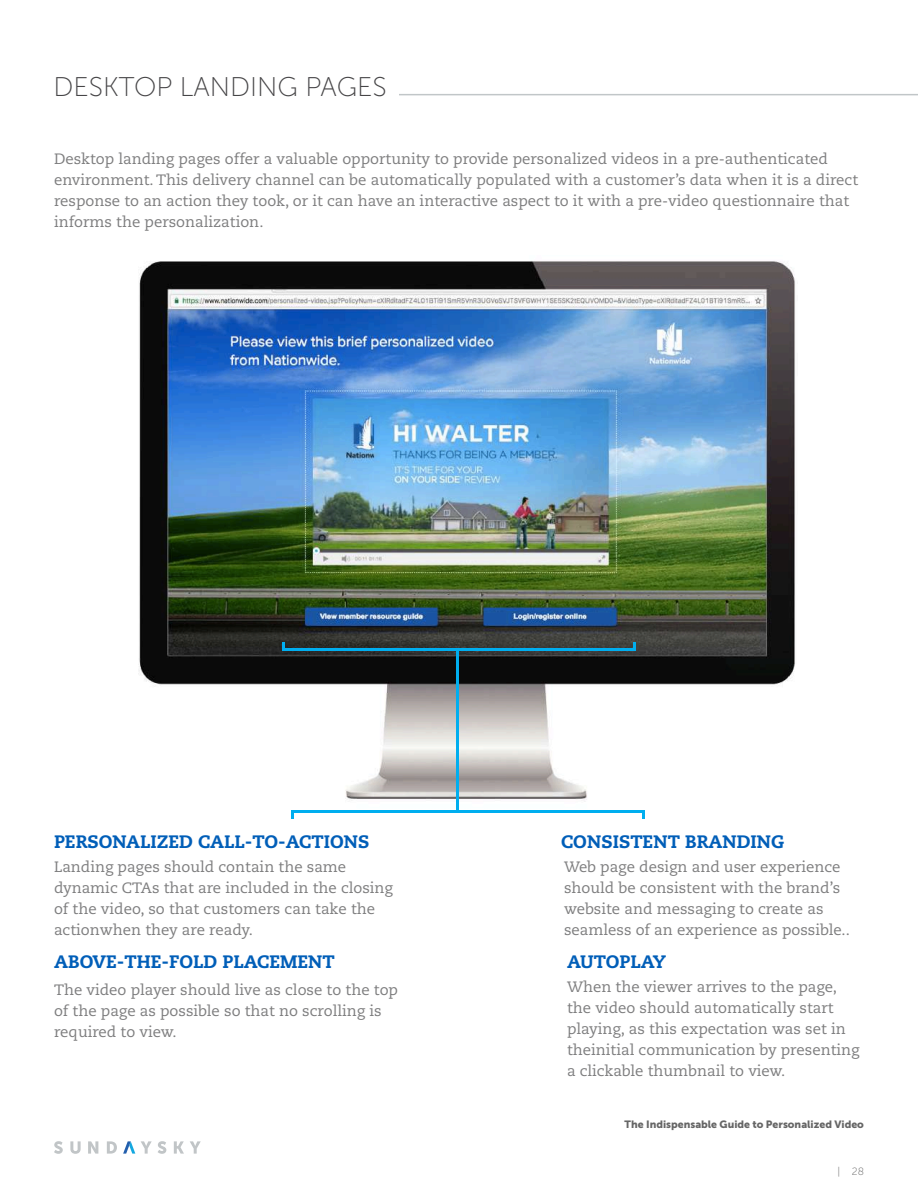
<style>
.page{position:relative;width:918px;height:1188px;background:#fff}
.page>*{position:absolute;margin:0;border:0;box-sizing:border-box;transform-origin:0 0}
.t1{font:27px "Museo Sans 100";color:#464547}
.t2{font:800 18px "Caecilia";color:#005eb8}
.t3{font:15px/21px "Caecilia";color:#7d7d7e}
.t4{font:10.5px "Museo Sans 900";color:#666}
.t5{font:10.5px "Museo Sans 100";color:#666}
</style>
<div class="page">
<svg style="left:54px;top:1141px;width:9px;height:13px"></svg>
<svg style="left:70px;top:1141px;width:11px;height:13px"></svg>
<svg style="left:88px;top:1141px;width:10px;height:13px"></svg>
<svg style="left:107px;top:1141px;width:10px;height:13px"></svg>
<svg style="left:141px;top:1141px;width:11px;height:13px"></svg>
<svg style="left:190px;top:1141px;width:11px;height:13px"></svg>
<svg style="left:158px;top:1141px;width:8px;height:13px"></svg>
<svg style="left:174px;top:1141px;width:10px;height:13px"></svg>
<svg style="left:123px;top:1141px;width:12px;height:13px"></svg>
<hr style="left:399px;top:94px;width:519px;height:1px;background:#c1c6c8">
<img style="left:138px;top:261px;width:657px;height:541px">
<div style="left:282px;top:640px;width:354px;height:11px;border:3px solid #00aeef"></div>
<hr style="left:456px;top:648px;width:3px;height:165px;background:#00aeef">
<div style="left:291px;top:810px;width:354px;height:10px;border:3px solid #00aeef"></div>
<h1 class="t1" style="left:54px;top:72px;width:335px">DESKTOP LANDING PAGES</h1>
<p class="t3" style="left:54px;top:149px;width:806px">Desktop landing pages offer a valuable opportunity to provide personalized videos in a pre-authenticated environment. This delivery channel can be automatically populated with a customer’s data when it is a direct response to an action they took, or it can have an interactive aspect to it with a pre-video questionnaire that informs the personalization.</p>
<p class="t2" style="left:54px;top:831px;width:317px">PERSONALIZED CALL-TO-ACTIONS</p>
<p class="t2" style="left:561px;top:831px;width:225px">CONSISTENT BRANDING</p>
<p class="t3" style="left:54px;top:857px;width:340px">Landing pages should contain the same dynamic CTAs that are included in the closing of the video, so that customers can take the actionwhen they are ready.</p>
<p class="t3" style="left:564px;top:857px;width:287px">Web page design and user experience should be consistent with the brand’s website and messaging to create as seamless of an experience as possible..</p>
<p class="t2" style="left:54px;top:951px;width:282px">ABOVE-THE-FOLD PLACEMENT</p>
<p class="t2" style="left:567px;top:951px;width:101px">AUTOPLAY</p>
<p class="t3" style="left:54px;top:980px;width:346px">The video player should live as close to the top of the page as possible so that no scrolling is required to view.</p>
<p class="t3" style="left:567px;top:977px;width:294px">When the viewer arrives to the page, the video should automatically start playing, as this expectation was set in theinitial communication by presenting a clickable thumbnail to view.</p>
<p class="t4" style="left:625px;top:1119px;width:241px">The Indispensable Guide to Personalized Video</p>
<p class="t5" style="left:837px;top:1165px;width:28px">| 28</p>
</div>
